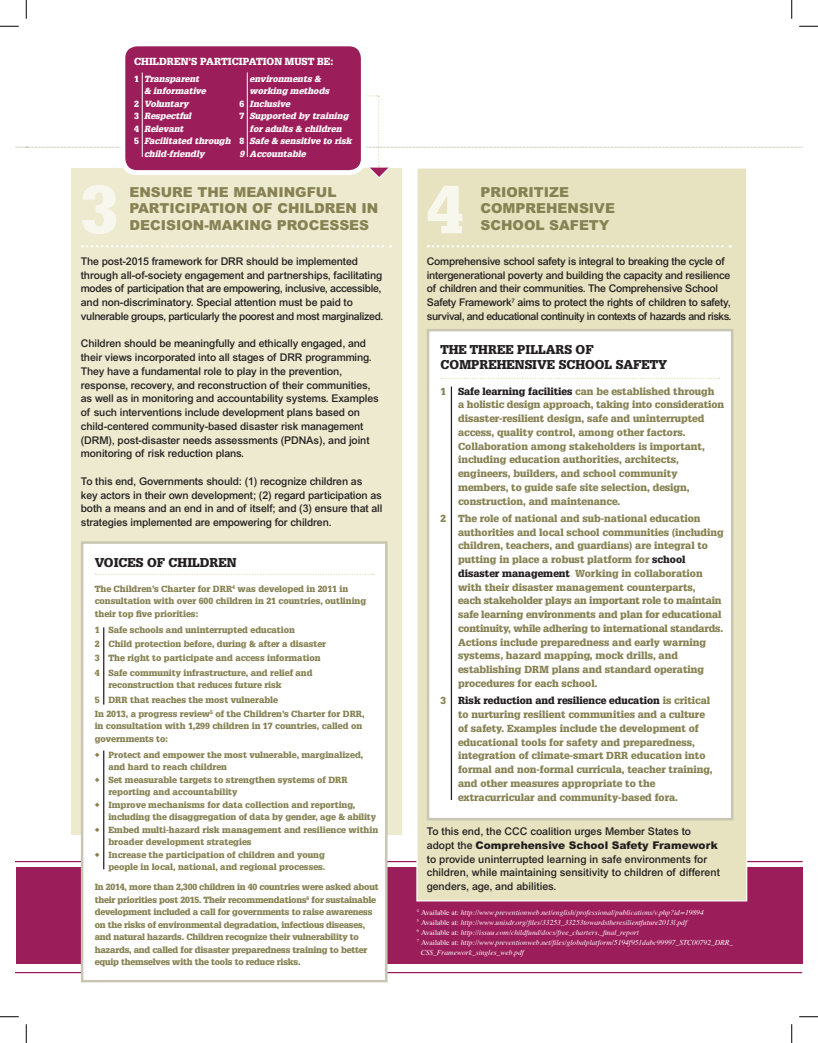
<style>
.page{position:relative;width:818px;height:1043px;background:#fff}
.page>*{position:absolute;margin:0;border:0;box-sizing:border-box;transform-origin:0 0}
.t1{font:900 66.38px "Glypha";color:#f8f7ee}
.t2{font:900 13.75px/16.2px "Arial";color:#868253}
.t3{font:900 12.5px/15px "Glypha";color:#231f20}
.t4{font:500 10.62px/13.8px "Arial";letter-spacing:-.01em;color:#231f20}
.t5{font:900 10px/13.8px "Glypha";color:#868253}
.t6{font:900 10px "Glypha";color:#fff}
.t7{font:900 8.75px/12.5px "Glypha";color:#868253}
.t8{font:900 8.75px/12.5px "Glypha";letter-spacing:-.02em;color:#868253}
.t9{font:italic 900 8.75px "Glypha";color:#fff}
.t10{font:italic 7.5px "Times";color:#fff}
.s1{font-style:normal}
.s2{color:#231f20}
.s3{color:#e3deb4}
.s4{font-weight:900}
</style>
<div class="page">
<div style="left:16px;top:867px;width:786px;height:97px;background:#9b1d5a"></div>
<hr style="left:16px;top:861px;width:786px;height:1px;background:#9b1d5a">
<hr style="left:16px;top:972px;width:786px;height:1px;background:#9b1d5a">
<div style="left:71px;top:168px;width:330px;height:666px;background:#edeacf"></div>
<div style="left:416px;top:167px;width:331px;height:734px;background:#e7e3c0;border:1px solid #fff"></div>
<svg style="left:82px;top:245px;width:309px;height:2px"></svg>
<svg style="left:428px;top:245px;width:302px;height:2px"></svg>
<div style="left:82px;top:542px;width:304px;height:439px;background:#fff"></div>
<div style="left:81px;top:541px;width:306px;height:441px;border:2px solid #c8c6b2"></div>
<svg style="left:95px;top:573px;width:278px;height:2px"></svg>
<hr style="left:103px;top:627px;width:1px;height:77px;background:#231f20">
<hr style="left:103px;top:750px;width:1px;height:119px;background:#231f20">
<div style="left:428px;top:330px;width:304px;height:489px;background:#fff"></div>
<div style="left:427px;top:329px;width:306px;height:491px;border:2px solid #c8c6b2"></div>
<svg style="left:441px;top:378px;width:278px;height:1px"></svg>
<hr style="left:451px;top:386px;width:1px;height:414px;background:#231f20">
<div style="left:123px;top:44px;width:240px;height:129px;background:#9b1d5a;border-radius:14px"></div>
<div style="left:120px;top:41px;width:246px;height:134px;border:5px solid #fff;border-radius:14px"></div>
<hr style="left:142px;top:72px;width:1px;height:85px;background:#fff">
<hr style="left:247px;top:72px;width:1px;height:85px;background:#fff">
<svg style="left:16px;top:95px;width:786px;height:84px"></svg>
<svg style="left:0;top:25px;width:19px;height:2px"></svg>
<svg style="left:799px;top:25px;width:19px;height:2px"></svg>
<svg style="left:0;top:1016px;width:19px;height:1px"></svg>
<svg style="left:799px;top:1016px;width:19px;height:1px"></svg>
<svg style="left:25px;top:0;width:2px;height:19px"></svg>
<svg style="left:25px;top:1024px;width:2px;height:18px"></svg>
<svg style="left:791px;top:0;width:1px;height:19px"></svg>
<svg style="left:791px;top:1024px;width:1px;height:18px"></svg>
<p class="t6" style="left:134px;top:56px;width:201px">CHILDREN’S PARTICIPATION MUST BE:</p>
<p class="t9" style="left:134px;top:73px;width:67px"><span class="s1">1</span> Transparent</p>
<p class="t9" style="left:144px;top:86px;width:63px">&amp; informative</p>
<p class="t9" style="left:134px;top:98px;width:56px"><span class="s1">2</span> Voluntary</p>
<p class="t9" style="left:134px;top:111px;width:59px"><span class="s1">3</span> Respectful</p>
<p class="t9" style="left:134px;top:123px;width:51px"><span class="s1">4</span> Relevant</p>
<p class="t9" style="left:134px;top:136px;width:98px"><span class="s1">5</span> Facilitated through</p>
<p class="t9" style="left:144px;top:148px;width:62px">child-friendly</p>
<p class="t9" style="left:249px;top:73px;width:73px">environments &amp;</p>
<p class="t9" style="left:249px;top:86px;width:81px">working methods</p>
<p class="t9" style="left:239px;top:98px;width:52px"><span class="s1">6</span> Inclusive</p>
<p class="t9" style="left:239px;top:111px;width:110px"><span class="s1">7</span> Supported by training</p>
<p class="t9" style="left:249px;top:123px;width:93px">for adults &amp; children</p>
<p class="t9" style="left:239px;top:136px;width:114px"><span class="s1">8</span> Safe &amp; sensitive to risk</p>
<p class="t9" style="left:239px;top:148px;width:68px">9 Accountable</p>
<h1 class="t1" style="left:81px;top:169px;width:38px">3</h1>
<p class="t2" style="left:129px;top:184px;width:250px">ENSURE THE MEANINGFUL<br>PARTICIPATION OF CHILDREN IN<br>DECISION-MAKING PROCESSES</p>
<h1 class="t1" style="left:427px;top:169px;width:38px">4</h1>
<p class="t2" style="left:480px;top:184px;width:136px">PRIORITIZE<br>COMPREHENSIVE<br>SCHOOL SAFETY</p>
<p class="t4" style="left:81px;top:254px;width:304px">The post-2015 framework for DRR should be implemented through all-of-society engagement and partnerships, facilitating modes of participation that are empowering, inclusive, accessible, and non-discriminatory. Special attention must be paid to vulnerable groups, particularly the poorest and most marginalized.</p>
<p class="t4" style="left:81px;top:336px;width:299px">Children should be meaningfully and ethically engaged, and their views incorporated into all stages of DRR programming.<br>They have a fundamental role to play in the prevention, response, recovery, and reconstruction of their communities, as well as in monitoring and accountability systems. Examples of such interventions include development plans based on child-centered community-based disaster risk management (DRM), post-disaster needs assessments (PDNAs), and joint monitoring of risk reduction plans.</p>
<p class="t4" style="left:81px;top:474px;width:303px">To this end, Governments should: (1) recognize children as<br>key actors in their own development; (2) regard participation as both a means and an end in and of itself; and (3) ensure that all strategies implemented are empowering for children.</p>
<p class="t4" style="left:427px;top:254px;width:306px">Comprehensive school safety is integral to breaking the cycle of intergenerational poverty and building the capacity and resilience of children and their communities. The Comprehensive School Safety Framework<sup>7</sup> aims to protect the rights of children to safety, survival, and educational continuity in contexts of hazards and risks.</p>
<p class="t3" style="left:440px;top:342px;width:228px">THE THREE PILLARS OF<br>COMPREHENSIVE SCHOOL SAFETY</p>
<p class="t5" style="left:458px;top:384px;width:267px;text-indent:-18px">1 <span class="s2">Safe learning facilities</span> can be established through<br>a holistic design approach, taking into consideration disaster-resilient design, safe and uninterrupted access, quality control, among other factors.<br>Collaboration among stakeholders is important, including education authorities, architects, engineers, builders, and school community members, to guide safe site selection, design, construction, and maintenance.</p>
<p class="t5" style="left:458px;top:511px;width:267px;text-indent:-18px">2 The role of national and sub-national education authorities and local school communities (including children, teachers, and guardians) are integral to putting in place a robust platform for <span class="s2">school disaster management</span><span class="s3">.</span> Working in collaboration with their disaster management counterparts,<br>each stakeholder plays an important role to maintain safe learning environments and plan for educational continuity, while adhering to international standards.<br>Actions include preparedness and early warning systems, hazard mapping, mock drills, and establishing DRM plans and standard operating procedures for each school.</p>
<p class="t5" style="left:458px;top:693px;width:256px;text-indent:-18px">3 <span class="s2">Risk reduction and resilience education</span> is critical to nurturing resilient communities and a culture of safety. Examples include the development of educational tools for safety and preparedness, integration of climate-smart DRR education into formal and non-formal curricula, teacher training, and other measures appropriate to the extracurricular and community-based fora.</p>
<p class="t3" style="left:95px;top:554px;width:143px">VOICES OF CHILDREN</p>
<p class="t7" style="left:95px;top:582px;width:273px">The Children’s Charter for DRR<sup>4</sup> was developed in 2011 in consultation with over 600 children in 21 countries, outlining their top five priorities:</p>
<p class="t7" style="left:95px;top:622px;width:233px;line-height:14.2px">1 Safe schools and uninterrupted education<br>2 Child protection before, during &amp; after a disaster 3 The right to participate and access information 4 Safe community infrastructure, and relief and</p>
<p class="t7" style="left:95px;top:678px;width:271px;line-height:14.2px;text-indent:14px">reconstruction that reduces future risk<br>5 DRR that reaches the most vulnerable<br>In 2013, a progress review<sup>5</sup> of the Children’s Charter for DRR,</p>
<p class="t7" style="left:95px;top:720px;width:269px">in consultation with 1,299 children in 17 countries, called on governments to:</p>
<p class="t7" style="left:108px;top:748px;width:256px;text-indent:-14px">◆ Protect and empower the most vulnerable, marginalized, and hard to reach children</p>
<p class="t7" style="left:108px;top:773px;width:241px;text-indent:-14px">◆ Set measurable targets to strengthen systems of DRR reporting and accountability</p>
<p class="t7" style="left:108px;top:798px;width:269px;text-indent:-14px">◆ Improve mechanisms for data collection and reporting, including the disaggregation of data by gender, age &amp; ability</p>
<p class="t7" style="left:108px;top:823px;width:271px;text-indent:-14px">◆ Embed multi-hazard risk management and resilience within broader development strategies</p>
<p class="t7" style="left:95px;top:848px;width:232px;text-align:right">◆ Increase the participation of children and young people in local, national, and regional processes.</p>
<p class="t8" style="left:95px;top:881px;width:285px">In 2014, more than 2,300 children in 40 countries were asked about their priorities post 2015. Their recommendations<sup>6</sup> for sustainable development included a call for governments to raise awareness on the risks of environmental degradation, infectious diseases, and natural hazards. Children recognize their vulnerability to hazards, and called for disaster preparedness training to better equip themselves with the tools to reduce risks.</p>
<p class="t4" style="left:427px;top:824px;width:294px">To this end, the CCC coalition urges Member States to adopt the <span class="s4">Comprehensive School Safety Framework </span>to provide uninterrupted learning in safe environments for children, while maintaining sensitivity to children of different genders, age, and abilities.</p>
<p class="t10" style="left:417px;top:909px;width:288px"><sup>4</sup> <span class="s1">Available at:</span> http://www.preventionweb.net/english/professional/publications/v.php?id=19894</p>
<p class="t10" style="left:417px;top:919px;width:271px"><sup>5</sup> <span class="s1">Available at:</span> http://www.unisdr.org/files/33253_33253towardstheresilientfuture2013l.pdf</p>
<p class="t10" style="left:417px;top:929px;width:223px"><sup>6</sup> <span class="s1">Available at:</span> http://issuu.com/childfund/docs/free_charters._final_report</p>
<p class="t10" style="left:417px;top:939px;width:318px"><sup>7</sup> <span class="s1">Available at:</span> http://www.preventionweb.net/files/globalplatform/5194f951dabc99997_STC00792_DRR_</p>
<p class="t10" style="left:420px;top:949px;width:105px">CSS_Framework_singles_web.pdf</p>
</div>
